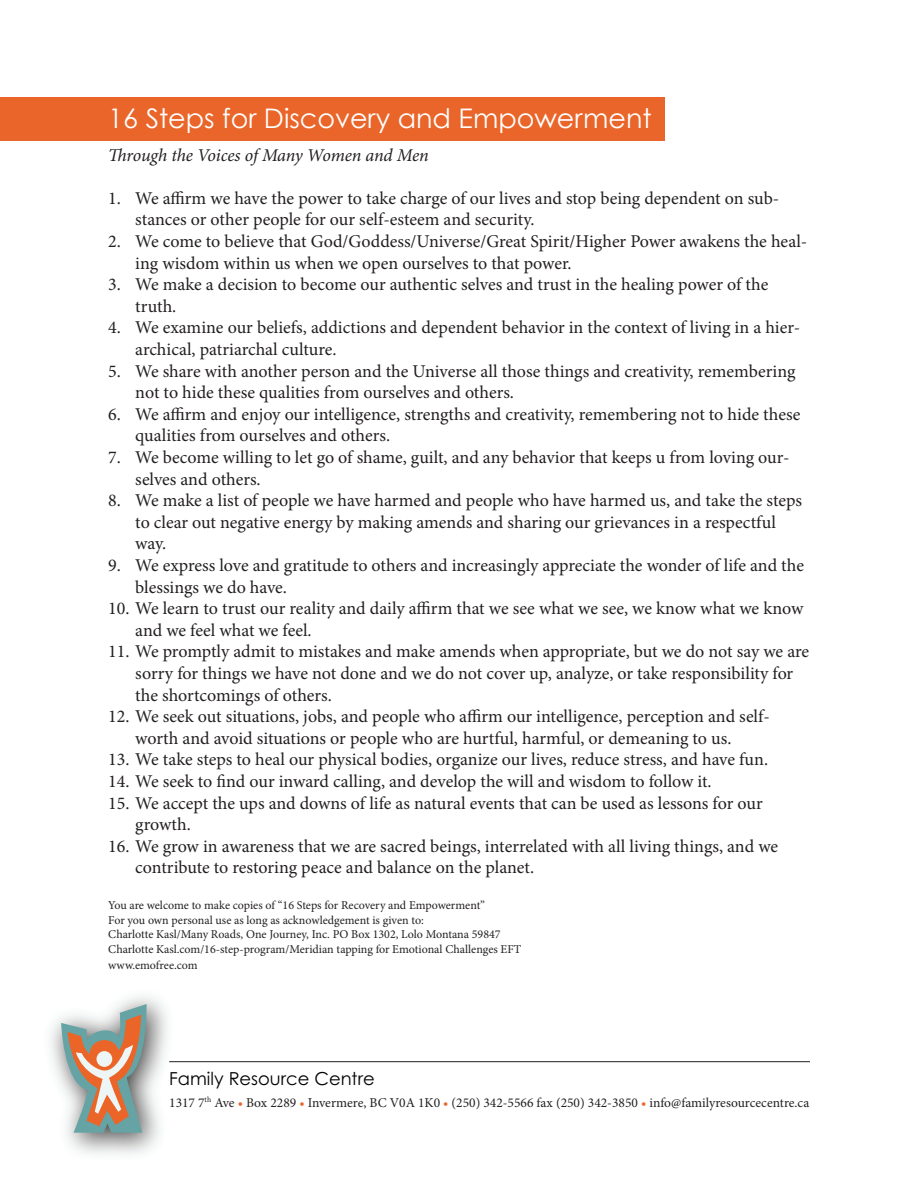
<style>
.page{position:relative;width:918px;height:1188px;background:#fff}
.page>*{position:absolute;margin:0;border:0;box-sizing:border-box;transform-origin:0 0}
.t1{font:27px "Century Gothic";color:#fff}
.t2{font:18px/21.6px "Minion Pro";letter-spacing:-.005em;color:#231f20}
.t3{font:italic 18px "Minion Pro";letter-spacing:-.01em;color:#231f20}
.t4{font:18px "Century Gothic";color:#040503}
.t5{font:13.5px "Minion Pro";color:#231f20}
.t6{font:12px/14.4px "Minion Pro";letter-spacing:-.005em;color:#231f20}
.s1{color:#ea6529}
</style>
<div class="page">
<div style="left:0;top:97px;width:664px;height:43px;background:#ea6529"></div>
<svg style="left:61px;top:1004px;width:87px;height:129px;background:#b9ab9d"></svg>
<div style="left:97px;top:1051px;width:15px;height:16px;background:#edf6f5;border-radius:50%"></div>
<hr style="left:169px;top:1061px;width:641px;height:1px;background:#231f20">
<h1 class="t1" style="left:108px;top:102px;width:545px">16 Steps for Discovery and Empowerment</h1>
<p class="t3" style="left:108px;top:143px;width:322px">Through the Voices of Many Women and Men</p>
<p class="t2" style="left:135px;top:187px;width:646px;text-indent:-27px">1. We affirm we have the power to take charge of our lives and stop being dependent on sub&shy;stances or other people for our self-esteem and security.</p>
<p class="t2" style="left:135px;top:231px;width:674px;text-indent:-27px">2. We come to believe that God/Goddess/Universe/Great Spirit/Higher Power awakens the heal&shy;ing wisdom within us when we open ourselves to that power.</p>
<p class="t2" style="left:135px;top:274px;width:635px;text-indent:-27px">3. We make a decision to become our authentic selves and trust in the healing power of the truth.</p>
<p class="t2" style="left:135px;top:317px;width:666px;text-indent:-27px">4. We examine our beliefs, addictions and dependent behavior in the context of living in a hier&shy;archical, patriarchal culture.</p>
<p class="t2" style="left:135px;top:360px;width:662px;text-indent:-27px">5. We share with another person and the Universe all those things and creativity, remembering not to hide these qualities from ourselves and others.</p>
<p class="t2" style="left:135px;top:403px;width:667px;text-indent:-27px">6. We affirm and enjoy our intelligence, strengths and creativity, remembering not to hide these qualities from ourselves and others.</p>
<p class="t2" style="left:135px;top:447px;width:656px;text-indent:-27px">7. We become willing to let go of shame, guilt, and any behavior that keeps u from loving our&shy;selves and others.</p>
<p class="t2" style="left:135px;top:490px;width:668px;text-indent:-27px">8. We make a list of people we have harmed and people who have harmed us, and take the steps to clear out negative energy by making amends and sharing our grievances in a respectful way.</p>
<p class="t2" style="left:135px;top:555px;width:670px;text-indent:-27px">9. We express love and gratitude to others and increasingly appreciate the wonder of life and the blessings we do have.</p>
<p class="t2" style="left:135px;top:598px;width:670px;text-indent:-27px">10. We learn to trust our reality and daily affirm that we see what we see, we know what we know and we feel what we feel.</p>
<p class="t2" style="left:135px;top:641px;width:675px;text-indent:-27px">11. We promptly admit to mistakes and make amends when appropriate, but we do not say we are sorry for things we have not done and we do not cover up, analyze, or take responsibility for the shortcomings of others.</p>
<p class="t2" style="left:135px;top:706px;width:636px;text-indent:-27px">12. We seek out situations, jobs, and people who affirm our intelligence, perception and self&shy;worth and avoid situations or people who are hurtful, harmful, or demeaning to us.</p>
<p class="t2" style="left:108px;top:749px;width:661px">13. We take steps to heal our physical bodies, organize our lives, reduce stress, and have fun.</p>
<p class="t2" style="left:108px;top:771px;width:605px">14. We seek to find our inward calling, and develop the will and wisdom to follow it.</p>
<p class="t2" style="left:135px;top:792px;width:629px;text-indent:-27px">15. We accept the ups and downs of life as natural events that can be used as lessons for our growth.</p>
<p class="t2" style="left:135px;top:835px;width:644px;text-indent:-27px">16. We grow in awareness that we are sacred beings, interrelated with all living things, and we contribute to restoring peace and balance on the planet.</p>
<p class="t6" style="left:108px;top:898px;width:414px">You are welcome to make copies of “16 Steps for Recovery and Empowerment”<br>For you own personal use as long as acknowledgement is given to:<br>Charlotte Kasl/Many Roads, One Journey, Inc. PO Box 1302, Lolo Montana 59847<br>Charlotte Kasl.com/16-step-program/Meridian tapping for Emotional Challenges EFT</p>
<p class="t6" style="left:108px;top:958px;width:91px">www.emofree.com</p>
<p class="t4" style="left:169px;top:1066px;width:207px">Family Resource Centre</p>
<p class="t5" style="left:169px;top:1093px;width:642px">1317 7<sup>th</sup> Ave <span class="s1">•</span> Box 2289 <span class="s1">•</span> Invermere, BC V0A 1K0 <span class="s1">•</span> (250) 342-5566 fax (250) 342-3850 <span class="s1">•</span> info@familyresourcecentre.ca</p>
</div>
